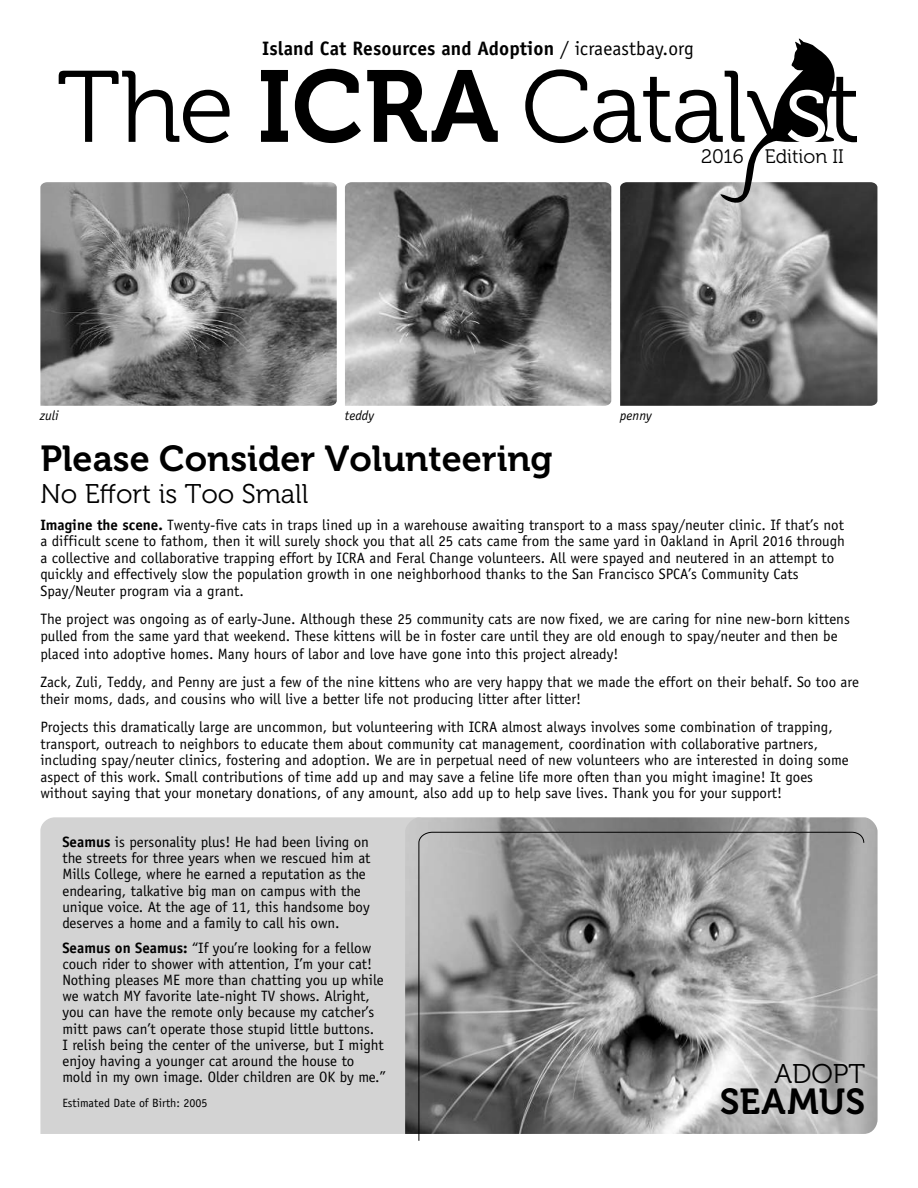
<style>
.page{position:relative;width:918px;height:1188px;background:#fff}
.page>*{position:absolute;margin:0;border:0;box-sizing:border-box;transform-origin:0 0}
.t1{font:101.25px "Museo 300";letter-spacing:-.025em;color:#000}
.t2{font:36px "Museo 700";color:#000}
.t3{font:27px "Museo 300";color:#000}
.t4{font:700 19.5px "Officina Sans";letter-spacing:.005em;color:#000}
.t5{font:19.5px "Museo 300";color:#000}
.t6{font:15px/16.2px "Officina Sans";color:#000}
.t7{font:italic 13.5px "Officina Sans";color:#000}
.t8{font:12px "Officina Sans";color:#000}
.s1{font-weight:400}
.s2{font-family:"Museo 700"}
.s3{color:#fff}
.s4{font-weight:700}
</style>
<div class="page">
<img style="left:620px;top:182px;width:257px;height:224px">
<img style="left:345px;top:182px;width:266px;height:224px">
<img style="left:40px;top:182px;width:297px;height:224px">
<svg style="left:720px;top:38px;width:115px;height:168px"></svg>
<div style="left:40px;top:817px;width:365px;height:317px;background:#d3d3d3"></div>
<img style="left:405px;top:817px;width:473px;height:317px">
<svg style="left:419px;top:832px;width:445px;height:309px;background:#989898"></svg>
<h3 class="t4" style="left:262px;top:41px;width:433px">Island Cat Resources and Adoption <span class="s1">/ icraeastbay.org</span></h3>
<h1 class="t1" style="left:57px;top:69px;width:805px">The <span class="s2">ICRA</span> Catal <span class="s3">s</span>t</h1>
<h3 class="t5" style="left:701px;top:149px;width:144px">2016 Edition II</h3>
<p class="t7" style="left:40px;top:411px;width:20px">zuli</p>
<p class="t7" style="left:345px;top:411px;width:31px">teddy</p>
<p class="t7" style="left:620px;top:411px;width:33px">penny</p>
<h2 class="t2" style="left:40px;top:445px;width:514px">Please Consider Volunteering</h2>
<h3 class="t3" style="left:40px;top:483px;width:270px">No Effort is Too Small</h3>
<p class="t6" style="left:40px;top:518px;width:806px"><span class="s4">Imagine the scene.</span> Twenty-five cats in traps lined up in a warehouse awaiting transport to a mass spay/neuter clinic. If that’s not a difficult scene to fathom, then it will surely shock you that all 25 cats came from the same yard in Oakland in April 2016 through a collective and collaborative trapping effort by ICRA and Feral Change volunteers. All were spayed and neutered in an attempt to quickly and effectively slow the population growth in one neighborhood thanks to the San Francisco SPCA’s Community Cats Spay/Neuter program via a grant.</p>
<p class="t6" style="left:40px;top:612px;width:811px">The project was ongoing as of early-June. Although these 25 community cats are now fixed, we are caring for nine new-born kittens pulled from the same yard that weekend. These kittens will be in foster care until they are old enough to spay/neuter and then be</p>
<p class="t6" style="left:40px;top:641px;width:820px;line-height:28.5px">placed into adoptive homes. Many hours of labor and love have gone into this project already!<br>Zack, Zuli, Teddy, and Penny are just a few of the nine kittens who are very happy that we made the effort on their behalf. So too are</p>
<p class="t6" style="left:40px;top:686px;width:794px;line-height:28.5px">their moms, dads, and cousins who will live a better life not producing litter after litter!<br>Projects this dramatically large are uncommon, but volunteering with ICRA almost always involves some combination of trapping,</p>
<p class="t6" style="left:40px;top:737px;width:810px">transport, outreach to neighbors to educate them about community cat management, coordination with collaborative partners, including spay/neuter clinics, fostering and adoption. We are in perpetual need of new volunteers who are interested in doing some aspect of this work. Small contributions of time add up and may save a feline life more often than you might imagine! It goes without saying that your monetary donations, of any amount, also add up to help save lives. Thank you for your support!</p>
<p class="t6" style="left:62px;top:835px;width:310px"><span class="s4">Seamus</span> is personality plus! He had been living on the streets for three years when we rescued him at Mills College, where he earned a reputation as the endearing, talkative big man on campus with the unique voice. At the age of 11, this handsome boy deserves a home and a family to call his own.</p>
<p class="t6" style="left:62px;top:941px;width:325px"><span class="s4">Seamus on Seamus:</span> “If you’re looking for a fellow couch rider to shower with attention, I’m your cat!<br>Nothing pleases ME more than chatting you up while we watch MY favorite late-night TV shows. Alright, you can have the remote only because my catcher’s mitt paws can’t operate those stupid little buttons.<br>I relish being the center of the universe, but I might enjoy having a younger cat around the house to mold in my own image. Older children are OK by me.”</p>
<p class="t8" style="left:62px;top:1098px;width:147px">Estimated Date of Birth: 2005</p>
<h3 class="t3" style="left:774px;top:1063px;width:92px">ADOPT</h3>
<h2 class="t2" style="left:720px;top:1088px;width:147px">SEAMUS</h2>
</div>
